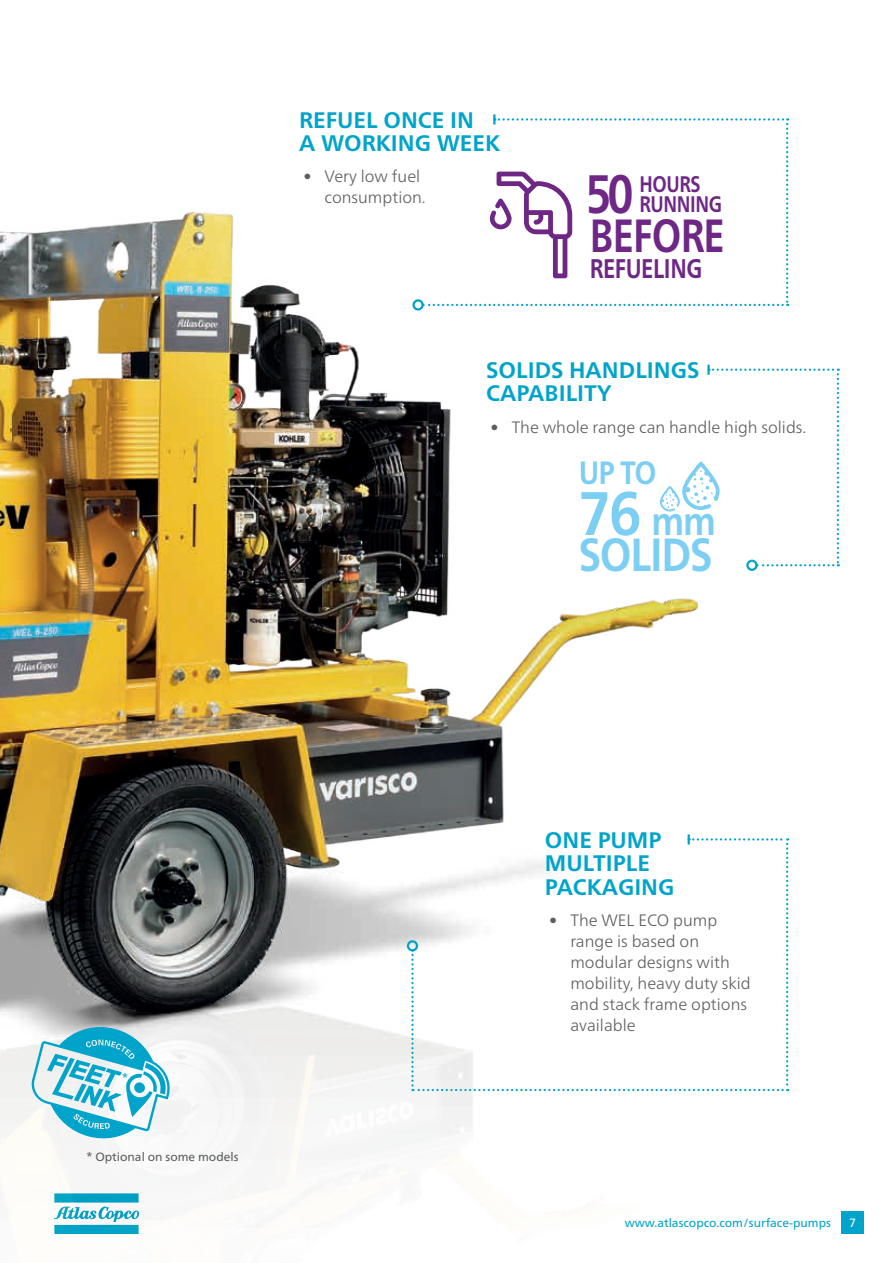
<style>
.page{position:relative;width:893px;height:1263px;background:#fff}
.page>*{position:absolute;margin:0;border:0;box-sizing:border-box;transform-origin:0 0}
.t1{font:700 61.35px "Neue Frutiger World";color:#7ccff2;scale:.88 1}
.t2{font:700 54px "Neue Frutiger World";color:#6f2786;scale:.81 1}
.t3{font:700 46.5px "Neue Frutiger World";letter-spacing:-.02em;color:#6f2786;scale:.81 1}
.t4{font:700 46.5px "Neue Frutiger World";letter-spacing:-.03em;color:#7ccff2;scale:.88 1}
.t5{font:700 32.25px "Neue Frutiger World";color:#7ccff2;scale:.88 1}
.t6{font:700 27px "Neue Frutiger World";letter-spacing:-.02em;color:#6f2786;scale:.81 1}
.t7{font:700 22.5px/23.5px "Neue Frutiger World";color:#00a4ca}
.t8{font:700 22.5px/20.2px "Neue Frutiger World";letter-spacing:-.02em;color:#6f2786;scale:.81 1}
.t9{font:300 16.5px/21px "Neue Frutiger World";color:#5c5e60}
.t10{font:12px "Neue Frutiger World";color:#00a4ca}
.t11{font:12px "Neue Frutiger World";color:#5c5e60}
.t12{font:12px "Neue Frutiger World";color:#fff}
.s1{font-size:40.2px}
</style>
<div class="page">
<div style="left:841px;top:1211px;width:23px;height:23px;background:#00a4ca"></div>
<img style="left:0;top:118px;width:840px;height:1116px">
<div style="left:412px;top:299px;width:12px;height:12px;border:2px solid #00a4ca;border-radius:50%"></div>
<div style="left:746px;top:560px;width:12px;height:11px;border:2px solid #00a4ca;border-radius:50%"></div>
<svg style="left:411px;top:834px;width:377px;height:257px"></svg>
<div style="left:407px;top:940px;width:11px;height:11px;border:2px solid #00a4ca;border-radius:50%"></div>
<svg style="left:423px;top:114px;width:365px;height:192px"></svg>
<svg style="left:660px;top:365px;width:179px;height:201px"></svg>
<svg style="left:30px;top:1023px;width:142px;height:118px"></svg>
<h3 class="t7" style="left:299px;top:108px;width:203px">REFUEL ONCE IN<br>A WORKING WEEK</h3>
<p class="t9" style="left:325px;top:166px;width:103px;text-indent:-21px">• Very low fuel consumption.</p>
<h2 class="t2" style="left:586px;top:147px;width:61px">50</h2>
<h3 class="t3" style="left:590px;top:195px;width:168px">BEFORE</h3>
<h3 class="t6" style="left:590px;top:245px;width:140px">REFUELING</h3>
<h3 class="t8" style="left:639px;top:174px;width:104px">HOURS<br>RUNNING</h3>
<h3 class="t7" style="left:486px;top:358px;width:215px">SOLIDS HANDLINGS<br>CAPABILITY</h3>
<p class="t9" style="left:490px;top:416px;width:317px">• The whole range can handle high solids.</p>
<h3 class="t5" style="left:579px;top:444px;width:90px">UP TO</h3>
<h1 class="t1" style="left:579px;top:459px;width:157px">76 <span class="s1">mm</span></h1>
<h3 class="t4" style="left:579px;top:514px;width:153px">SOLIDS</h3>
<p class="t10" style="left:122px;top:1068px;width:7px">*</p>
<p class="t11" style="left:86px;top:1147px;width:154px">* Optional on some models</p>
<h3 class="t7" style="left:545px;top:828px;width:131px">ONE PUMP<br>MULTIPLE<br>PACKAGING</h3>
<p class="t9" style="left:570px;top:910px;width:182px;text-indent:-21px">• The WEL ECO pump range is based on modular designs with mobility, heavy duty skid and stack frame options available</p>
<p class="t10" style="left:625px;top:1213px;width:208px">www.atlascopco.com/surface-pumps</p>
<p class="t12" style="left:849px;top:1214px;width:8px">7</p>
</div>
